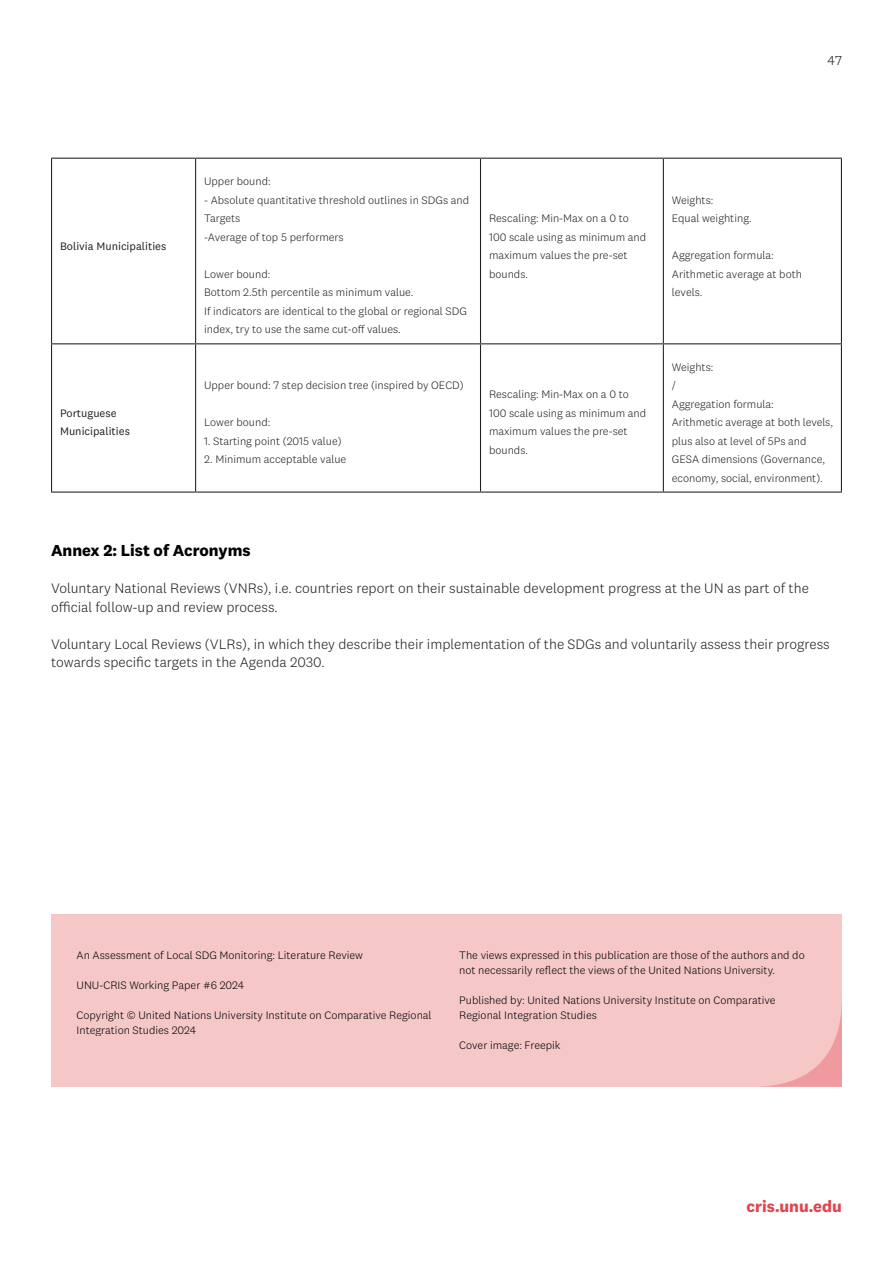
<style>
.page{position:relative;width:893px;height:1263px;background:#fff}
.page>*{position:absolute;margin:0;border:0;box-sizing:border-box;transform-origin:0 0}
.t1{font:700 16.5px "National 2";color:#000001}
.t2{font:700 16.5px "National 2";color:#df474f}
.t3{font:300 14.25px/18.6px "National 2";color:#231f20}
.caption__references__footer{font:300 13.5px "National 2";color:#231f20}
.text{font:300 11.25px/18.5px "National 2";color:#231f20}
.t4{font:300 11.25px/15px "National 2";color:#000001}
.text-2{font:11.25px/18.5px "National 2";color:#231f20}
</style>
<div class="page">
<div style="left:51px;top:914px;width:791px;height:172px;background:#f5c7c7"></div>
<svg style="left:753px;top:1005px;width:89px;height:82px"></svg>
<hr style="left:51px;top:158px;width:145px;height:1px;background:#231f20">
<hr style="left:51px;top:159px;width:1px;height:184px;background:#231f20">
<hr style="left:196px;top:158px;width:284px;height:1px;background:#231f20">
<hr style="left:195px;top:159px;width:1px;height:184px;background:#231f20">
<hr style="left:480px;top:158px;width:183px;height:1px;background:#231f20">
<hr style="left:480px;top:159px;width:1px;height:184px;background:#231f20">
<hr style="left:663px;top:158px;width:179px;height:1px;background:#231f20">
<hr style="left:663px;top:159px;width:1px;height:184px;background:#231f20">
<hr style="left:841px;top:159px;width:1px;height:184px;background:#231f20">
<hr style="left:51px;top:343px;width:145px;height:1px;background:#231f20">
<hr style="left:51px;top:344px;width:1px;height:147px;background:#231f20">
<hr style="left:196px;top:343px;width:284px;height:1px;background:#231f20">
<hr style="left:195px;top:344px;width:1px;height:147px;background:#231f20">
<hr style="left:480px;top:343px;width:183px;height:1px;background:#231f20">
<hr style="left:480px;top:344px;width:1px;height:147px;background:#231f20">
<hr style="left:663px;top:343px;width:179px;height:1px;background:#231f20">
<hr style="left:663px;top:344px;width:1px;height:147px;background:#231f20">
<hr style="left:841px;top:344px;width:1px;height:147px;background:#231f20">
<hr style="left:51px;top:491px;width:145px;height:2px;background:#231f20">
<hr style="left:196px;top:491px;width:284px;height:2px;background:#231f20">
<hr style="left:480px;top:491px;width:183px;height:2px;background:#231f20">
<hr style="left:663px;top:491px;width:179px;height:2px;background:#231f20">
<p class="caption__references__footer" style="left:828px;top:53px;width:16px">47</p>
<p class="text-2" style="left:60px;top:237px;width:108px">Bolivia Municipalities</p>
<p class="text-2" style="left:60px;top:404px;width:71px">Portuguese<br>Municipalities</p>
<p class="text" style="left:204px;top:172px;width:68px">Upper bound:</p>
<p class="text" style="left:204px;top:191px;width:267px">- Absolute quantitative threshold outlines in SDGs and<br>Targets</p>
<p class="text" style="left:204px;top:228px;width:141px">-Average of top 5 performers</p>
<p class="text" style="left:204px;top:265px;width:68px">Lower bound:</p>
<p class="text" style="left:204px;top:283px;width:211px">Bottom 2.5th percentile as minimum value.</p>
<p class="text" style="left:204px;top:302px;width:264px">If indicators are identical to the global or regional SDG index, try to use the same cut-off values.</p>
<p class="text" style="left:204px;top:376px;width:261px">Upper bound: 7 step decision tree (inspired by OECD)</p>
<p class="text" style="left:204px;top:413px;width:68px">Lower bound:</p>
<p class="text" style="left:204px;top:431px;width:139px">1. Starting point (2015 value)</p>
<p class="text" style="left:204px;top:450px;width:144px">2. Minimum acceptable value</p>
<p class="text" style="left:489px;top:209px;width:159px">Rescaling: Min-Max on a 0 to<br>100 scale using as minimum and maximum values the pre-set bounds.</p>
<p class="text" style="left:489px;top:385px;width:159px">Rescaling: Min-Max on a 0 to<br>100 scale using as minimum and maximum values the pre-set bounds.</p>
<p class="text" style="left:672px;top:191px;width:43px">Weights:</p>
<p class="text" style="left:672px;top:209px;width:81px">Equal weighting.</p>
<p class="text" style="left:672px;top:246px;width:103px">Aggregation formula:</p>
<p class="text" style="left:672px;top:265px;width:132px">Arithmetic average at both levels.</p>
<p class="text" style="left:672px;top:357px;width:43px">Weights:</p>
<p class="text" style="left:672px;top:376px;width:6px">/</p>
<p class="text" style="left:672px;top:394px;width:103px">Aggregation formula:</p>
<p class="text" style="left:672px;top:413px;width:163px">Arithmetic average at both levels, plus also at level of 5Ps and<br>GESA dimensions (Governance, economy, social, environment).</p>
<p class="t1" style="left:51px;top:540px;width:201px">Annex 2: List of Acronyms</p>
<p class="t3" style="left:51px;top:579px;width:759px">Voluntary National Reviews (VNRs), i.e. countries report on their sustainable development progress at the UN as part of the official follow-up and review process.</p>
<p class="t3" style="left:51px;top:634px;width:780px">Voluntary Local Reviews (VLRs), in which they describe their implementation of the SDGs and voluntarily assess their progress towards specific targets in the Agenda 2030.</p>
<p class="t4" style="left:77px;top:947px;width:288px">An Assessment of Local SDG Monitoring: Literature Review</p>
<p class="t4" style="left:77px;top:977px;width:169px">UNU-CRIS Working Paper #6 2024</p>
<p class="t4" style="left:77px;top:1007px;width:357px">Copyright © United Nations University Institute on Comparative Regional<br>Integration Studies 2024</p>
<p class="t4" style="left:459px;top:947px;width:347px">The views expressed in this publication are those of the authors and do not necessarily reflect the views of the United Nations University.</p>
<p class="t4" style="left:459px;top:992px;width:318px">Published by: United Nations University Institute on Comparative<br>Regional Integration Studies</p>
<p class="t4" style="left:459px;top:1037px;width:103px">Cover image: Freepik</p>
<p class="t2" style="left:747px;top:1196px;width:97px">cris.unu.edu</p>
</div>
